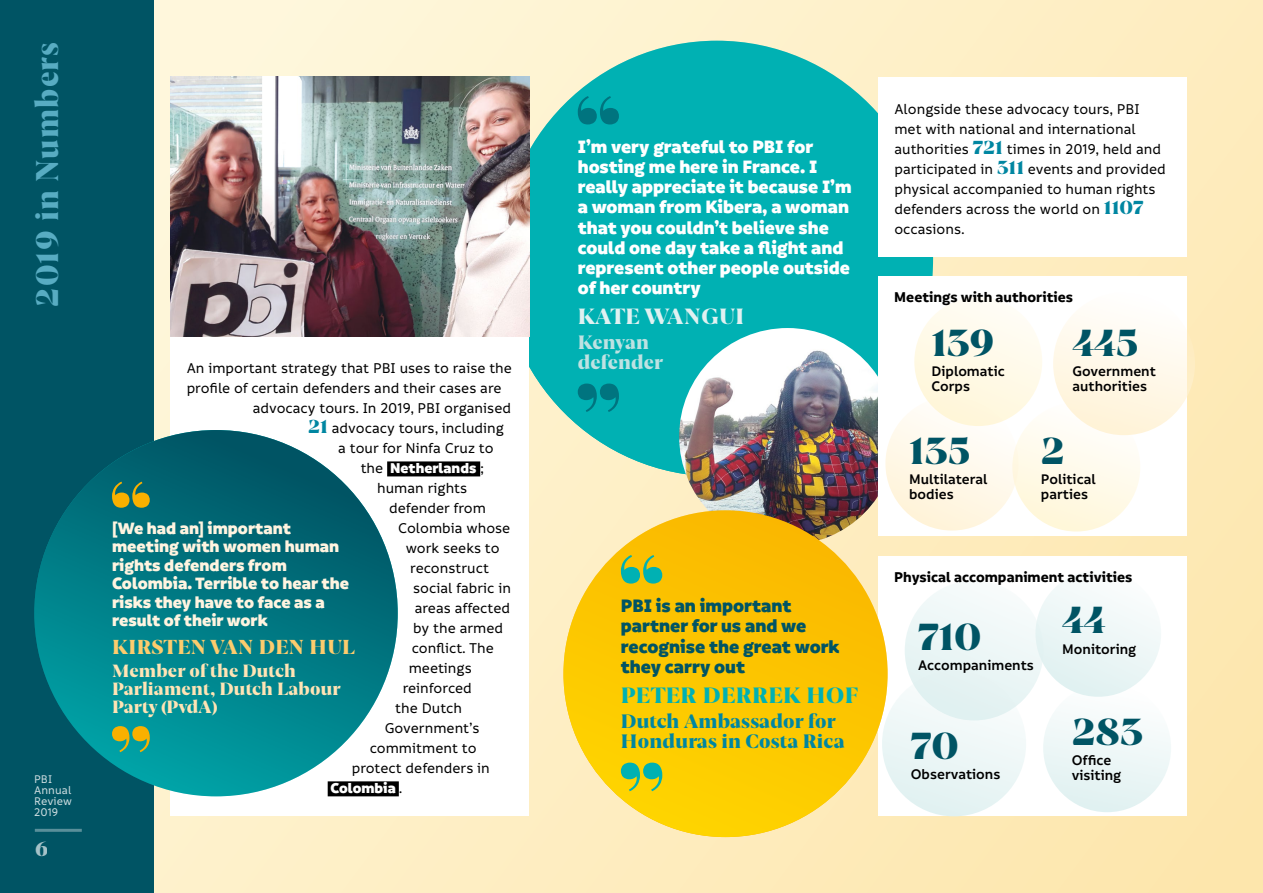
<style>
.page{position:relative;width:1263px;height:893px;background:#fff}
.page>*{position:absolute;margin:0;border:0;box-sizing:border-box;transform-origin:0 0}
.t1{font:900 36px "Joane";color:#005464}
.t2{font:900 30px "Joane";letter-spacing:.04em;color:#58acc2;scale:.95 1}
.t3{font:900 21.15px "Joane";letter-spacing:.015em;color:#00b1b3}
.t4{font:900 21.15px "Joane";letter-spacing:.01em;color:#e0f1f1}
.t5{font:900 19.5px "Joane";color:#fff}
.t6{font:900 19.35px/20.2px "Informative";color:#fff}
.t7{font:900 19.35px/20.2px "Informative";color:#005464}
.t8{font:900 19.35px "Joane";letter-spacing:.01em;color:#fdcc6d}
.t9{font:900 18.6px/20px "Joane";letter-spacing:.01em;color:#0086a1}
.t10{font:900 18.45px/20px "Joane";letter-spacing:.01em;color:#bee2e2}
.t11{font:900 17.7px/18.5px "Informative";color:#fff4e0}
.t12{font:900 16.95px/18.3px "Joane";letter-spacing:.01em;color:#ffe4b5}
.t13{font:500 15.3px/20px "Informative";color:#000}
.t14{font:700 15.3px "Informative";color:#000}
.t15{font:900 15.3px "Informative";color:#fff}
.t16{font:600 15px/15px "Informative";color:#000}
.t17{font:500 12px/11.2px "Informative";letter-spacing:.01em;color:#fff;text-align:justify}
.s1{font-family:"Joane";font-weight:900;font-size:18px;color:#0086a1}
.s2{font-weight:500;color:#000}
</style>
<div class="page">
<div style="left:153px;top:0;width:1110px;height:893px;background:linear-gradient(to right,#fdf3d5,#fee9b5)"></div>
<div style="left:501px;top:41px;width:432px;height:435px;background:#00b1b3;border-radius:50%"></div>
<img style="left:679px;top:328px;width:217px;height:217px;border-radius:108px">
<div style="left:878px;top:276px;width:308px;height:260px;background:#fff"></div>
<div style="left:878px;top:556px;width:308px;height:260px;background:#fff"></div>
<div style="left:0;top:0;width:153px;height:893px;background:#005464"></div>
<div style="left:878px;top:77px;width:308px;height:179px;background:#fff"></div>
<div style="left:170px;top:77px;width:359px;height:739px;background:#fff"></div>
<div style="left:914px;top:297px;width:128px;height:129px;background:#fffae9;border-radius:50%"></div>
<div style="left:905px;top:581px;width:138px;height:139px;background:#eef7f7;border-radius:50%"></div>
<div style="left:1012px;top:403px;width:128px;height:128px;background:linear-gradient(to bottom,#fffefd,#fff7da);border-radius:50%"></div>
<div style="left:1043px;top:683px;width:128px;height:129px;background:linear-gradient(to right,#ecf6f6,#f2f9f9);border-radius:50%"></div>
<div style="left:1053px;top:292px;width:142px;height:143px;background:linear-gradient(to bottom,#fffefd,#fff2d6);border-radius:50%"></div>
<div style="left:1035px;top:570px;width:126px;height:127px;background:#eef7f7;border-radius:50%"></div>
<svg style="left:885px;top:396px;width:133px;height:135px;fill:#fff8e8"></svg>
<div style="left:882px;top:671px;width:144px;height:145px;background:#eaf5f5;border-radius:50%"></div>
<div style="left:563px;top:510px;width:324px;height:327px;background:linear-gradient(to right,#fdcc01,#fbc000);border-radius:50%"></div>
<svg style="left:578px;top:96px;width:41px;height:28px"></svg>
<svg style="left:578px;top:384px;width:41px;height:28px"></svg>
<svg style="left:34px;top:430px;width:364px;height:366px;background:#007983"></svg>
<div style="left:387px;top:461px;width:93px;height:15px;background:#000"></div>
<div style="left:328px;top:781px;width:71px;height:15px;background:#000"></div>
<img style="left:170px;top:77px;width:359px;height:259px">
<svg style="left:621px;top:555px;width:41px;height:29px"></svg>
<svg style="left:621px;top:763px;width:41px;height:28px"></svg>
<svg style="left:112px;top:482px;width:38px;height:26px"></svg>
<svg style="left:112px;top:726px;width:38px;height:26px"></svg>
<hr style="left:35px;top:829px;width:47px;height:3px;background:#fff">
<h2 class="t2" style="left:25px;top:307px;width:280px;rotate:-90deg">2019 in Numbers</h2>
<p class="t13" style="left:894px;top:99px;width:273px">Alongside these advocacy tours, PBI met with national and international authorities <span class="s1">721</span> times in 2019, held and participated in <span class="s1">311</span> events and provided physical accompanied to human rights defenders across the world on <span class="s1">1107 </span>occasions.</p>
<p class="t6" style="left:578px;top:137px;width:275px">I’m very grateful to PBI for hosting me here in France. I really appreciate it because I’m a woman from Kibera, a woman that you couldn’t believe she could one day take a flight and represent other people outside of her country</p>
<h3 class="t4" style="left:578px;top:301px;width:168px">KATE WANGUI</h3>
<p class="t10" style="left:578px;top:332px;width:87px">Kenyan defender</p>
<p class="t14" style="left:894px;top:289px;width:180px">Meetings with authorities</p>
<h1 class="t1" style="left:1072px;top:317px;width:68px">445</h1>
<p class="t16" style="left:1072px;top:364px;width:85px">Government authorities</p>
<h1 class="t1" style="left:931px;top:317px;width:65px">139</h1>
<p class="t16" style="left:931px;top:364px;width:75px">Diplomatic<br>Corps</p>
<p class="t13" style="left:187px;top:359px;width:327px">An important strategy that PBI uses to raise the</p>
<p class="t13" style="left:187px;top:379px;width:316px">profile of certain defenders and their cases are</p>
<p class="t13" style="left:253px;top:399px;width:260px">advocacy tours. In 2019, PBI organised</p>
<p class="t13" style="left:308px;top:419px;width:197px"><span class="s1">21</span> advocacy tours, including</p>
<p class="t13" style="left:338px;top:439px;width:157px">a tour for Ninfa Cruz to</p>
<p class="t15" style="left:361px;top:459px;width:125px"><span class="s2">the</span> Netherlands <span class="s2">;</span></p>
<p class="t13" style="left:377px;top:479px;width:91px">human rights</p>
<p class="t13" style="left:389px;top:499px;width:98px">defender from</p>
<p class="t13" style="left:398px;top:519px;width:114px">Colombia whose</p>
<p class="t13" style="left:406px;top:539px;width:95px">work seeks to</p>
<p class="t13" style="left:410px;top:559px;width:80px">reconstruct</p>
<p class="t13" style="left:413px;top:579px;width:99px">social fabric in</p>
<p class="t13" style="left:415px;top:599px;width:97px">areas affected</p>
<p class="t13" style="left:413px;top:619px;width:92px">by the armed</p>
<p class="t13" style="left:412px;top:639px;width:84px">conflict. The</p>
<p class="t13" style="left:409px;top:659px;width:65px">meetings</p>
<p class="t13" style="left:403px;top:679px;width:71px">reinforced</p>
<p class="t13" style="left:395px;top:699px;width:68px">the Dutch</p>
<p class="t13" style="left:385px;top:719px;width:96px">Government’s</p>
<p class="t13" style="left:370px;top:739px;width:108px">commitment to</p>
<p class="t13" style="left:352px;top:759px;width:140px">protect defenders in</p>
<p class="t15" style="left:331px;top:779px;width:73px">Colombia <span class="s2">.</span></p>
<h1 class="t1" style="left:909px;top:425px;width:63px">135</h1>
<p class="t16" style="left:909px;top:472px;width:80px">Multilateral bodies</p>
<h1 class="t1" style="left:1041px;top:425px;width:26px">2</h1>
<p class="t16" style="left:1041px;top:472px;width:56px">Political parties</p>
<p class="t11" style="left:112px;top:519px;width:239px">[We had an] important meeting with women human rights defenders from<br>Colombia. Terrible to hear the risks they have to face as a result of their work</p>
<p class="t8" style="left:112px;top:633px;width:244px">KIRSTEN VAN DEN HUL</p>
<p class="t12" style="left:112px;top:660px;width:230px">Member of the Dutch<br>Parliament, Dutch Labour<br>Party (PvdA)</p>
<p class="t14" style="left:894px;top:569px;width:240px">Physical accompaniment activities</p>
<p class="t7" style="left:621px;top:596px;width:220px">PBI is an important partner for us and we recognise the great work they carry out</p>
<h3 class="t3" style="left:621px;top:680px;width:238px">PETER DERREK HOF</h3>
<p class="t9" style="left:621px;top:711px;width:225px">Dutch Ambassador for<br>Honduras in Costa Rica</p>
<h1 class="t1" style="left:1062px;top:594px;width:45px">44</h1>
<p class="t16" style="left:1062px;top:642px;width:75px">Monitoring</p>
<h1 class="t1" style="left:918px;top:610px;width:65px">710</h1>
<p class="t16" style="left:918px;top:658px;width:117px">Accompaniments</p>
<h1 class="t1" style="left:1072px;top:706px;width:73px">283</h1>
<p class="t16" style="left:1072px;top:753px;width:41px">Office</p>
<h1 class="t1" style="left:911px;top:720px;width:49px">70</h1>
<p class="t16" style="left:911px;top:767px;width:91px">Observations</p>
<p class="t17" style="left:34px;top:773px;width:20px">PBI</p>
<p class="t16" style="left:1072px;top:768px;width:51px">visiting</p>
<p class="t17" style="left:34px;top:785px;width:40px">Annual Review 2019</p>
<p class="t5" style="left:34px;top:835px;width:15px">6</p>
</div>
